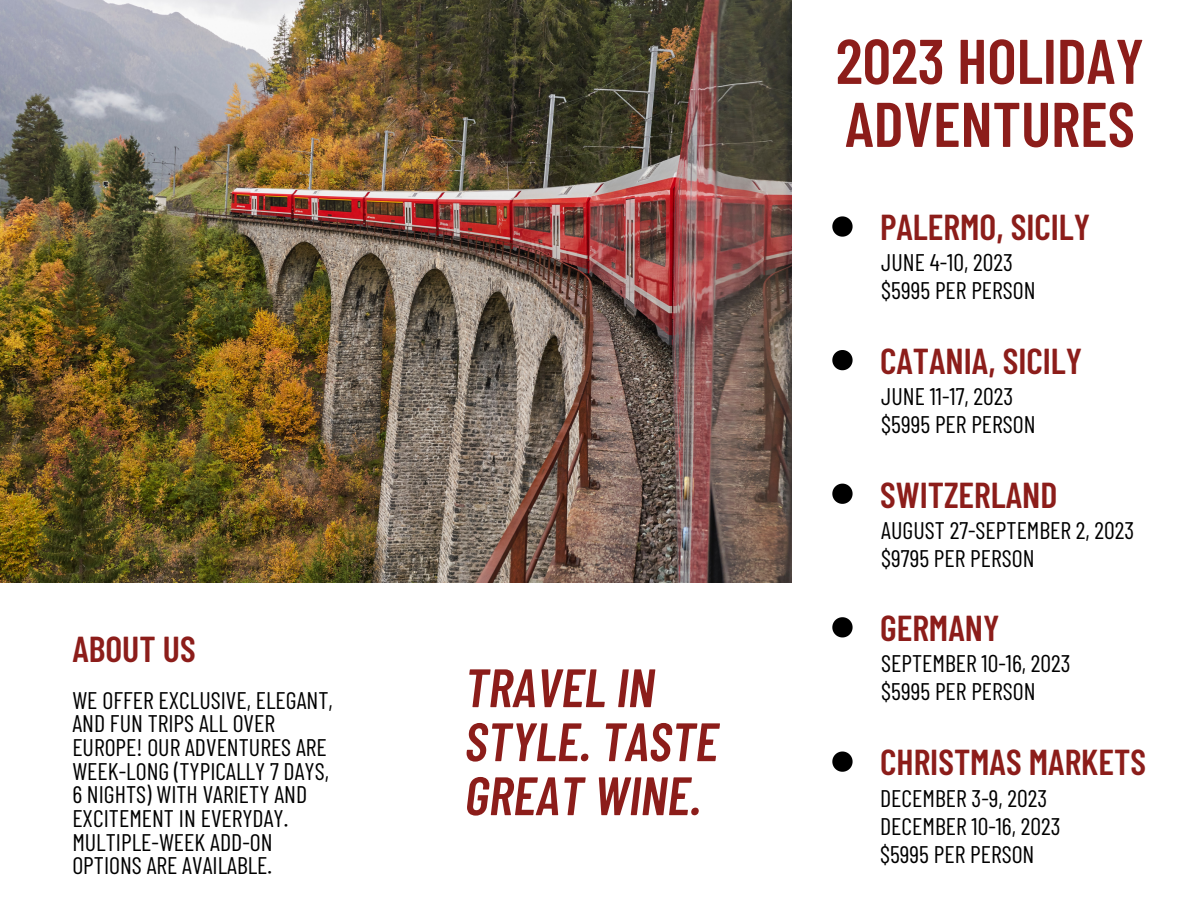
<style>
.page{position:relative;width:1188px;height:918px;background:#fff}
.page>*{position:absolute;margin:0;border:0;box-sizing:border-box;transform-origin:0 0}
.t1{font:600 63px/63px "Barlow Condensed";color:#8c1d1a}
.t2{font:italic 600 54px/54px "Barlow Condensed";color:#8c1d1a}
.t3{font:600 36px "Barlow Condensed";color:#8c1d1a}
.t4{font:24px/23.7px "Barlow Condensed";color:#000}
</style>
<div class="page">
<img style="left:0;top:0;width:792px;height:582px">
<svg style="left:832px;top:216px;width:21px;height:21px"></svg>
<svg style="left:832px;top:350px;width:21px;height:20px"></svg>
<svg style="left:832px;top:484px;width:21px;height:20px"></svg>
<svg style="left:832px;top:617px;width:21px;height:20px"></svg>
<svg style="left:832px;top:752px;width:21px;height:20px"></svg>
<h3 class="t3" style="left:72px;top:626px;width:125px">ABOUT US</h3>
<p class="t4" style="left:72px;top:687px;width:262px">WE OFFER EXCLUSIVE, ELEGANT,<br>AND FUN TRIPS ALL OVER<br>EUROPE! OUR ADVENTURES ARE<br>WEEK-LONG (TYPICALLY 7 DAYS,<br>6 NIGHTS) WITH VARIETY AND<br>EXCITEMENT IN EVERYDAY.<br>MULTIPLE-WEEK ADD-ON<br>OPTIONS ARE AVAILABLE.</p>
<h2 class="t2" style="left:465px;top:659px;width:255px">TRAVEL IN<br>STYLE. TASTE<br>GREAT WINE.</h2>
<h1 class="t1" style="left:836px;top:27px;width:310px">2023 HOLIDAY<br>ADVENTURES</h1>
<h3 class="t3" style="left:880px;top:204px;width:212px">PALERMO, SICILY</h3>
<p class="t4" style="left:881px;top:248px;width:156px;line-height:28.2px">JUNE 4-10, 2023 $5995 PER PERSON</p>
<h3 class="t3" style="left:880px;top:338px;width:204px">CATANIA, SICILY</h3>
<p class="t4" style="left:881px;top:381px;width:156px;line-height:28.2px">JUNE 11-17, 2023 $5995 PER PERSON</p>
<h3 class="t3" style="left:880px;top:472px;width:179px">SWITZERLAND</h3>
<p class="t4" style="left:881px;top:515px;width:255px;line-height:28.2px">AUGUST 27-SEPTEMBER 2, 2023 $9795 PER PERSON</p>
<h3 class="t3" style="left:880px;top:605px;width:121px">GERMANY</h3>
<p class="t4" style="left:881px;top:648px;width:191px;line-height:28.2px">SEPTEMBER 10-16, 2023 $5995 PER PERSON</p>
<h3 class="t3" style="left:880px;top:739px;width:267px">CHRISTMAS MARKETS</h3>
<p class="t4" style="left:880px;top:783px;width:182px;line-height:28.2px">DECEMBER 3-9, 2023<br>DECEMBER 10-16, 2023 $5995 PER PERSON</p>
</div>
